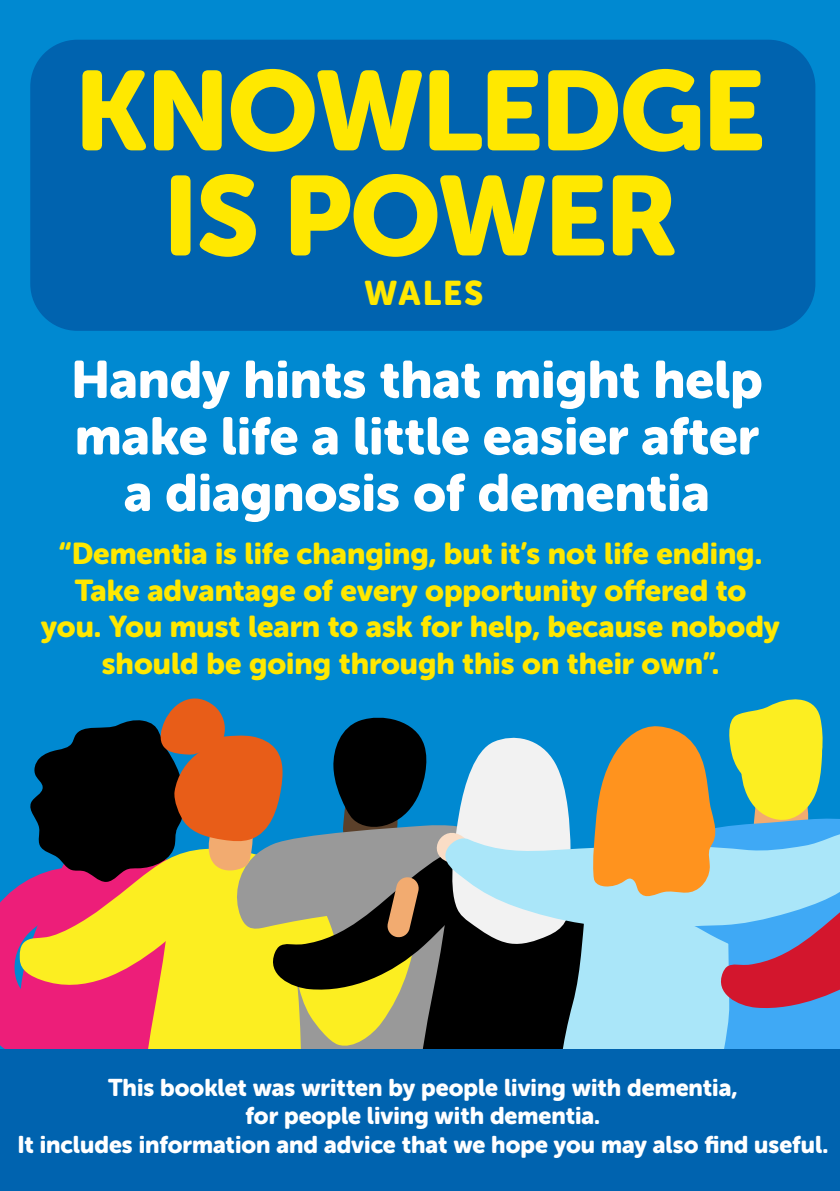
<style>
.page{position:relative;width:840px;height:1191px;background:#fff}
.page>*{position:absolute;margin:0;border:0;box-sizing:border-box;transform-origin:0 0}
.t1{font:112px/105px "Museo Sans Rounded 900";letter-spacing:-.02em;color:#ffe800;text-align:center}
.t2{font:52.4px/56.4px "Museo Sans Rounded 900";color:#fff;text-align:center}
.t3{font:34px "Museo Sans Rounded 900";letter-spacing:.06em;color:#ffe800}
.t4{font:30px/36.6px "Museo Sans Rounded 900";color:#ffe800;text-align:center}
.t5{font:24px/28.6px "Museo Sans Rounded 900";color:#fff;text-align:center}
</style>
<div class="page">
<div style="left:0;top:0;width:839px;height:1191px;background:#0089d1"></div>
<div style="left:0;top:1049px;width:839px;height:142px;background:#0063af"></div>
<div style="left:30px;top:40px;width:784px;height:291px;background:#0063af;border-radius:47px"></div>
<svg style="left:0;top:698px;width:839px;height:351px"></svg>
<h1 class="t1" style="left:75px;top:59px;width:691px">KNOWLEDGE<br>IS POWER</h1>
<h1 class="t3" style="left:364px;top:274px;width:121px">WALES</h1>
<h1 class="t2" style="left:71px;top:352px;width:692px">Handy hints that might help make life a little easier after a diagnosis of dementia</h1>
<p class="t4" style="left:41px;top:535px;width:739px">“Dementia is life changing, but it’s not life ending.<br>Take advantage of every opportunity ofered to you. You must learn to ask for help, because nobody should be going through this on their own”.</p>
<p class="t5" style="left:108px;top:1073px;width:630px">This booklet was written by people living with dementia, for people living with dementia.</p>
<p class="t5" style="left:17px;top:1130px;width:811px">It includes information and advice that we hope you may also fnd useful.</p>
</div>
